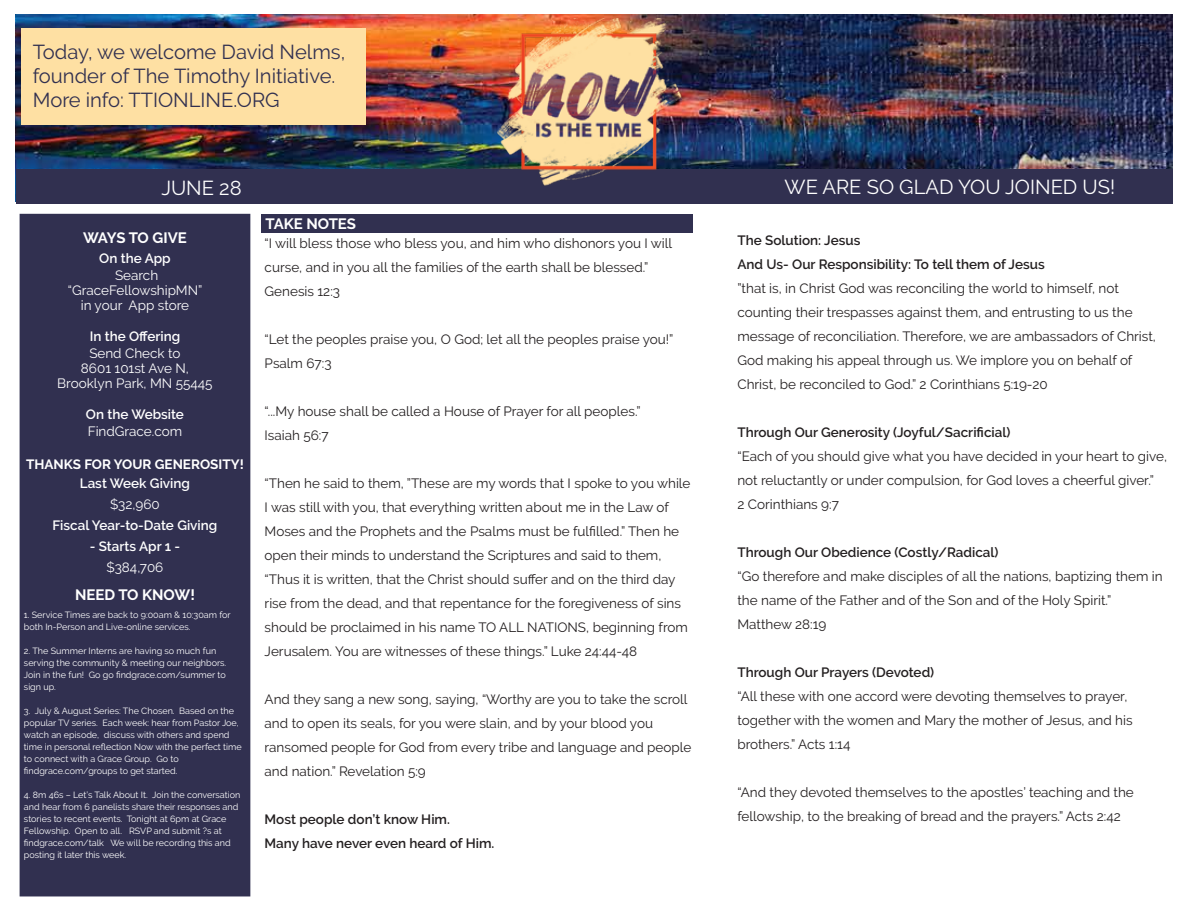
<style>
.page{position:relative;width:1188px;height:918px;background:#fff}
.page>*{position:absolute;margin:0;border:0;box-sizing:border-box;transform-origin:0 0}
.t1{font:20.25px/24.2px "Raleway";color:#313050}
.t2{font:20.25px "Raleway";color:#fff}
.t3{font:700 15px "Raleway";color:#fff}
.t4{font:700 15px "Raleway";letter-spacing:-.02em;color:#fff}
.t5{font:13.5px/24px "Raleway";color:#231f20}
.t6{font:600 13.5px/24px "Raleway";color:#231f20}
.t7{font:13.5px/15px "Raleway";color:#fff;text-align:center}
.t8{font:600 13.5px "Raleway";color:#fff}
.t9{font:700 13.5px "Raleway";color:#fff}
.t10{font:9px/12px "Raleway";color:#fff}
</style>
<div class="page">
<img style="left:15px;top:14px;width:1158px;height:188px">
<div style="left:261px;top:214px;width:432px;height:18px;background:#313050"></div>
<div style="left:20px;top:214px;width:230px;height:682px;background:#313050"></div>
<div style="left:16px;top:169px;width:1156px;height:35px;background:#313050"></div>
<img style="left:505px;top:14px;width:340px;height:34px">
<img style="left:444px;top:19px;width:300px;height:167px">
<div style="left:21px;top:29px;width:344px;height:96px;background:#fee0a3"></div>
<h1 class="t1" style="left:33px;top:40px;width:314px">Today, we welcome David Nelms, founder of The Timothy Initiative.<br>More info: TTIONLINE.ORG</h1>
<h1 class="t2" style="left:161px;top:176px;width:82px">JUNE 28</h1>
<h1 class="t2" style="left:785px;top:175px;width:332px">WE ARE SO GLAD YOU JOINED US!</h1>
<p class="t4" style="left:83px;top:229px;width:105px">WAYS TO GIVE</p>
<p class="t8" style="left:99px;top:251px;width:73px">On the App</p>
<p class="t7" style="left:68px;top:267px;width:136px">Search “GraceFellowshipMN” in your App store</p>
<p class="t8" style="left:90px;top:329px;width:92px">In the Offering</p>
<p class="t7" style="left:57px;top:345px;width:157px">Send Check to<br>8601 101st Ave N,<br>Brooklyn Park, MN 55445</p>
<p class="t8" style="left:86px;top:407px;width:100px">On the Website</p>
<p class="t7" style="left:88px;top:423px;width:96px">FindGrace.com</p>
<p class="t9" style="left:26px;top:457px;width:219px">THANKS FOR YOUR GENEROSITY!</p>
<p class="t8" style="left:80px;top:475px;width:112px">Last Week Giving</p>
<p class="t7" style="left:110px;top:497px;width:51px">$32,960</p>
<p class="t8" style="left:52px;top:517px;width:166px">Fiscal Year-to-Date Giving</p>
<p class="t8" style="left:90px;top:538px;width:92px">- Starts Apr 1 -</p>
<p class="t7" style="left:107px;top:560px;width:58px">$384,706</p>
<p class="t10" style="left:24px;top:609px;width:208px">1. Service Times are back to 9:00am &amp; 10:30am for both In-Person and Live-online services.</p>
<p class="t10" style="left:24px;top:645px;width:204px">2. The Summer Interns are having so much fun serving the community &amp; meeting our neighbors.<br>Join in the fun! Go go findgrace.com/summer to sign up.</p>
<p class="t10" style="left:24px;top:705px;width:219px">3. July &amp; August Series: The Chosen. Based on the popular TV series. Each week: hear from Pastor Joe, watch an episode, discuss with others and spend time in personal reflection Now with the perfect time to connect with a Grace Group. Go to findgrace.com/groups to get started.</p>
<p class="t10" style="left:24px;top:789px;width:218px">4. 8m 46s – Let’s Talk About It. Join the conversation and hear from 6 panelists share their responses and stories to recent events. Tonight at 6pm at Grace Fellowship. Open to all. RSVP and submit ?s at findgrace.com/talk We will be recording this and posting it later this week.</p>
<p class="t3" style="left:75px;top:586px;width:121px">NEED TO KNOW!</p>
<p class="t3" style="left:265px;top:215px;width:92px">TAKE NOTES</p>
<p class="t5" style="left:265px;top:231px;width:409px">“I will bless those who bless you, and him who dishonors you I will curse, and in you all the families of the earth shall be blessed.”<br>Genesis 12:3</p>
<p class="t5" style="left:265px;top:327px;width:410px">“Let the peoples praise you, O God; let all the peoples praise you!”<br>Psalm 67:3</p>
<p class="t5" style="left:265px;top:399px;width:378px">“...My house shall be called a House of Prayer for all peoples.”<br>Isaiah 56:7</p>
<p class="t5" style="left:265px;top:471px;width:427px">“Then he said to them, ”These are my words that I spoke to you while I was still with you, that everything written about me in the Law of Moses and the Prophets and the Psalms must be fulfilled.” Then he open their minds to understand the Scriptures and said to them, “Thus it is written, that the Christ should suffer and on the third day rise from the dead, and that repentance for the foregiveness of sins should be proclaimed in his name TO ALL NATIONS, beginning from Jerusalem. You are witnesses of these things.” Luke 24:44-48</p>
<p class="t5" style="left:265px;top:687px;width:428px">And they sang a new song, saying, “Worthy are you to take the scroll and to open its seals, for you were slain, and by your blood you ransomed people for God from every tribe and language and people and nation.” Revelation 5:9</p>
<p class="t6" style="left:265px;top:807px;width:231px">Most people don’t know Him.<br>Many have never even heard of Him.</p>
<p class="t6" style="left:737px;top:228px;width:309px">The Solution: Jesus<br>And Us- Our Responsibility: To tell them of Jesus</p>
<p class="t5" style="left:737px;top:276px;width:420px">”that is, in Christ God was reconciling the world to himself, not counting their trespasses against them, and entrusting to us the message of reconciliation. Therefore, we are ambassadors of Christ, God making his appeal through us. We implore you on behalf of Christ, be reconciled to God.” 2 Corinthians 5:19-20</p>
<p class="t6" style="left:737px;top:420px;width:275px">Through Our Generosity (Joyful/Sacrificial)</p>
<p class="t5" style="left:737px;top:444px;width:431px">“Each of you should give what you have decided in your heart to give, not reluctantly or under compulsion, for God loves a cheerful giver.”<br>2 Corinthians 9:7</p>
<p class="t6" style="left:737px;top:540px;width:263px">Through Our Obedience (Costly/Radical)</p>
<p class="t5" style="left:737px;top:564px;width:427px">“Go therefore and make disciples of all the nations, baptizing them in the name of the Father and of the Son and of the Holy Spirit.”<br>Matthew 28:19</p>
<p class="t6" style="left:737px;top:660px;width:198px">Through Our Prayers (Devoted)</p>
<p class="t5" style="left:737px;top:684px;width:397px">“All these with one accord were devoting themselves to prayer, together with the women and Mary the mother of Jesus, and his brothers.” Acts 1:14</p>
<p class="t5" style="left:737px;top:780px;width:398px">“And they devoted themselves to the apostles’ teaching and the fellowship, to the breaking of bread and the prayers.” Acts 2:42</p>
</div>
